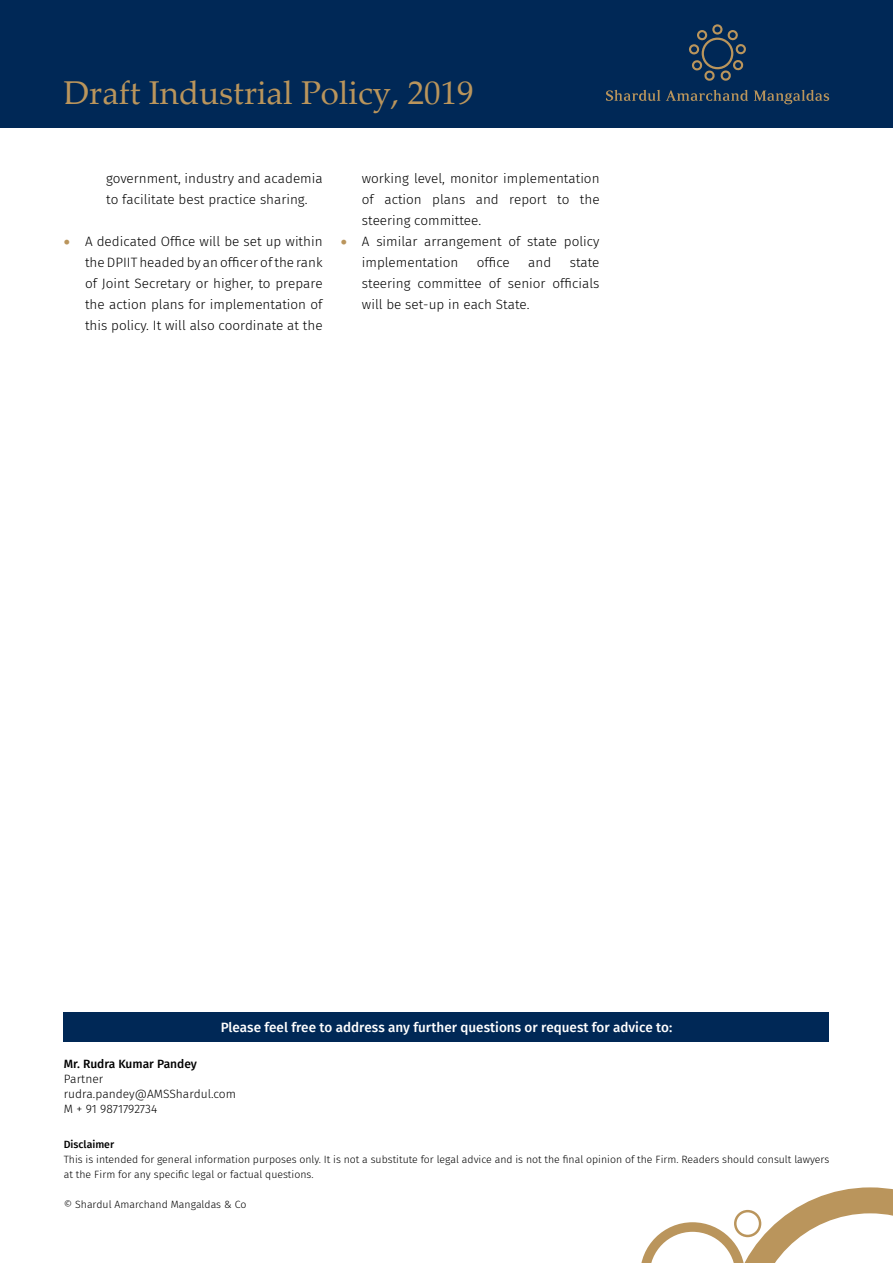
<style>
.page{position:relative;width:893px;height:1263px;background:#fff}
.page>*{position:absolute;margin:0;border:0;box-sizing:border-box;transform-origin:0 0}
.t1{font:33px "Palatino Linotype";color:#ba955c}
.t2{font:300 13.5px/21px "Fira Sans";color:#000;text-align:justify}
.t3{font:500 13.5px "Fira Sans";color:#fff}
.t4{font:300 12px/15px "Fira Sans";color:#000}
.t5{font:500 12px "Fira Sans";color:#000}
.t6{font:300 10.5px/15px "Fira Sans";color:#000}
.t7{font:500 10.5px "Fira Sans";color:#000}
.s1{color:#ba955c}
</style>
<div class="page">
<svg style="left:641px;top:1187px;width:252px;height:76px"></svg>
<div style="left:0;top:0;width:893px;height:128px;background:#002856"></div>
<svg style="left:606px;top:90px;width:54px;height:11px"></svg>
<svg style="left:666px;top:90px;width:82px;height:11px"></svg>
<svg style="left:754px;top:90px;width:75px;height:14px"></svg>
<svg style="left:689px;top:24px;width:57px;height:57px"></svg>
<div style="left:64px;top:1012px;width:765px;height:30px;background:#002856"></div>
<h1 class="t1" style="left:64px;top:70px;width:411px">Draft Industrial Policy, 2019</h1>
<p class="t2" style="left:106px;top:167px;width:218px">government, industry and academia to facilitate best practice sharing.</p>
<p class="t2" style="left:85px;top:230px;width:239px;text-indent:-21px"><span class="s1">•</span> A dedicated Office will be set up within the DPIIT headed by an officer of the rank of Joint Secretary or higher, to prepare the action plans for implementation of this policy. It will also coordinate at the</p>
<p class="t2" style="left:362px;top:167px;width:239px">working level, monitor implementation of action plans and report to the steering committee.</p>
<p class="t2" style="left:362px;top:230px;width:239px;text-indent:-21px"><span class="s1">•</span> A similar arrangement of state policy implementation</p>
<p class="t2" style="left:477px;top:251px;width:35px">office</p>
<p class="t2" style="left:528px;top:251px;width:25px">and</p>
<p class="t2" style="left:362px;top:251px;width:239px;text-indent:208px">state steering committee of senior officials will be set-up in each State.</p>
<p class="t3" style="left:221px;top:1016px;width:453px">Please feel free to address any further questions or request for advice to:</p>
<p class="t5" style="left:64px;top:1054px;width:135px">Mr. Rudra Kumar Pandey</p>
<p class="t4" style="left:64px;top:1071px;width:174px">Partner rudra.pandey@AMSShardul.com<br>M + 91 9871792734</p>
<p class="t7" style="left:64px;top:1136px;width:52px">Disclaimer</p>
<p class="t6" style="left:64px;top:1152px;width:767px">This is intended for general information purposes only. It is not a substitute for legal advice and is not the final opinion of the Firm. Readers should consult lawyers at the Firm for any specific legal or factual questions.</p>
<p class="t6" style="left:64px;top:1197px;width:184px">© Shardul Amarchand Mangaldas &amp; Co</p>
</div>
